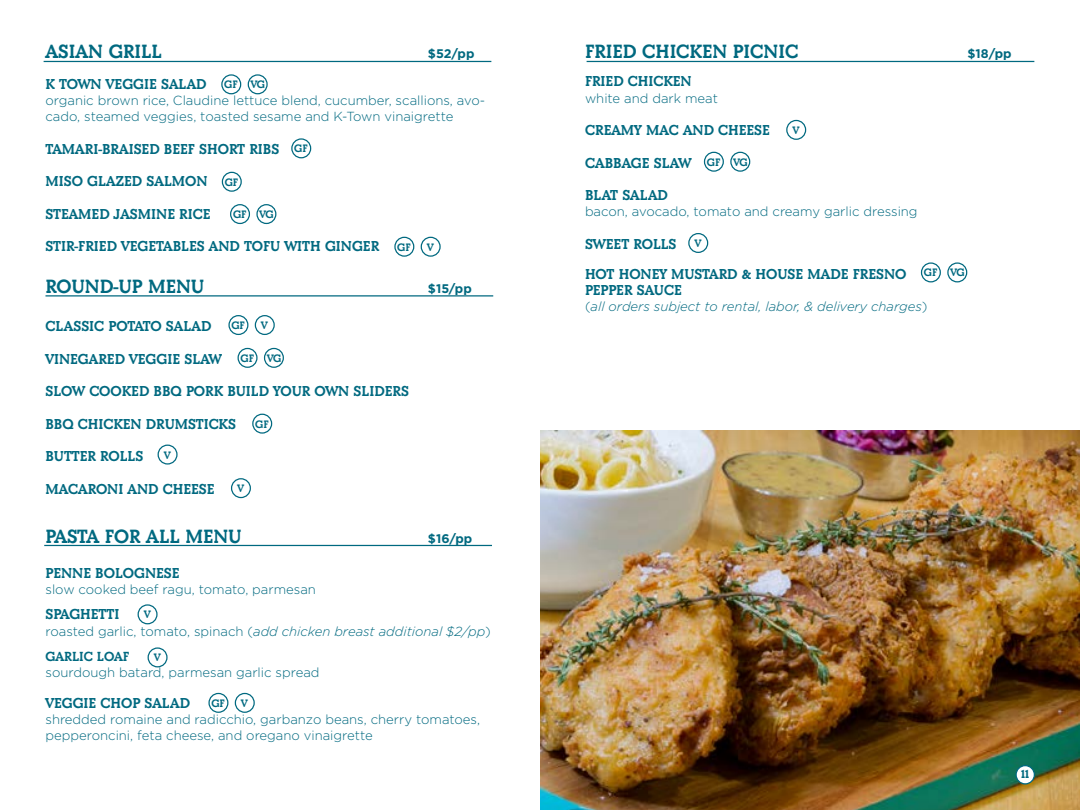
<style>
.page{position:relative;width:1080px;height:810px;background:#fff}
.page>*{position:absolute;margin:0;border:0;box-sizing:border-box;transform-origin:0 0}
.t1{font:20px "Beton Bld";color:#006980}
.t2{font:15px/32.5px "Beton Bld";color:#006980}
.t3{font:13.75px "Beton Bld";color:#006980}
.t4{font:300 13.12px/16.2px "Gotham HTF";color:#006980}
.t5{font:italic 300 13.12px "Gotham HTF";color:#006980}
.t6{font:700 12.5px "Gotham HTF";color:#006980}
.t7{font:11.25px "Beton Bld";color:#006980}
.s1{font-style:normal}
</style>
<div class="page">
<hr style="left:44px;top:61px;width:447px;height:1px;background:#006980">
<hr style="left:45px;top:295px;width:448px;height:2px;background:#006980">
<hr style="left:44px;top:545px;width:448px;height:1px;background:#006980">
<hr style="left:587px;top:61px;width:447px;height:1px;background:#006980">
<img style="left:540px;top:430px;width:540px;height:380px">
<div style="left:1016px;top:766px;width:18px;height:18px;background:#fff;border-radius:50%"></div>
<div style="left:1015px;top:765px;width:20px;height:20px;border:1px solid #006980;border-radius:50%"></div>
<div style="left:786px;top:120px;width:20px;height:20px;border:1px solid #006980;border-radius:50%"></div>
<div style="left:688px;top:233px;width:20px;height:20px;border:1px solid #006980;border-radius:50%"></div>
<div style="left:158px;top:445px;width:20px;height:20px;border:1px solid #006980;border-radius:50%"></div>
<div style="left:231px;top:478px;width:20px;height:20px;border:1px solid #006980;border-radius:50%"></div>
<div style="left:148px;top:647px;width:20px;height:20px;border:1px solid #006980;border-radius:50%"></div>
<div style="left:138px;top:604px;width:20px;height:20px;border:1px solid #006980;border-radius:50%"></div>
<div style="left:221px;top:74px;width:20px;height:20px;border:1px solid #006980;border-radius:50%"></div>
<div style="left:230px;top:204px;width:20px;height:20px;border:1px solid #006980;border-radius:50%"></div>
<div style="left:704px;top:152px;width:20px;height:20px;border:1px solid #006980;border-radius:50%"></div>
<div style="left:921px;top:262px;width:20px;height:20px;border:1px solid #006980;border-radius:50%"></div>
<div style="left:238px;top:348px;width:20px;height:20px;border:1px solid #006980;border-radius:50%"></div>
<div style="left:291px;top:138px;width:20px;height:20px;border:1px solid #006980;border-radius:50%"></div>
<div style="left:222px;top:172px;width:20px;height:20px;border:1px solid #006980;border-radius:50%"></div>
<div style="left:248px;top:74px;width:20px;height:20px;border:1px solid #006980;border-radius:50%"></div>
<div style="left:256px;top:204px;width:20px;height:20px;border:1px solid #006980;border-radius:50%"></div>
<div style="left:730px;top:152px;width:20px;height:20px;border:1px solid #006980;border-radius:50%"></div>
<div style="left:947px;top:262px;width:20px;height:20px;border:1px solid #006980;border-radius:50%"></div>
<div style="left:264px;top:348px;width:20px;height:20px;border:1px solid #006980;border-radius:50%"></div>
<div style="left:394px;top:237px;width:20px;height:20px;border:1px solid #006980;border-radius:50%"></div>
<div style="left:228px;top:315px;width:20px;height:20px;border:1px solid #006980;border-radius:50%"></div>
<div style="left:208px;top:693px;width:20px;height:20px;border:1px solid #006980;border-radius:50%"></div>
<div style="left:252px;top:414px;width:20px;height:20px;border:1px solid #006980;border-radius:50%"></div>
<div style="left:421px;top:237px;width:20px;height:20px;border:1px solid #006980;border-radius:50%"></div>
<div style="left:255px;top:315px;width:20px;height:20px;border:1px solid #006980;border-radius:50%"></div>
<div style="left:235px;top:693px;width:20px;height:20px;border:1px solid #006980;border-radius:50%"></div>
<h1 class="t1" style="left:45px;top:38px;width:118px">ASIAN GRILL</h1>
<p class="t6" style="left:428px;top:47px;width:48px">$52/pp</p>
<p class="t2" style="left:45px;top:69px;width:163px">K TOWN VEGGIE SALAD</p>
<p class="t4" style="left:45px;top:92px;width:441px">organic brown rice, Claudine lettuce blend, cucumber, scallions, avo&shy;cado, steamed veggies, toasted sesame and K-Town vinaigrette</p>
<p class="t2" style="left:45px;top:134px;width:335px">TAMARI-BRAISED BEEF SHORT RIBS<br>MISO GLAZED SALMON<br>STEAMED JASMINE RICE<br>STIR-FRIED VEGETABLES AND TOFU WITH GINGER</p>
<h1 class="t1" style="left:45px;top:273px;width:160px">ROUND-UP MENU</h1>
<p class="t6" style="left:428px;top:281px;width:45px">$15/pp</p>
<p class="t2" style="left:45px;top:311px;width:365px">CLASSIC POTATO SALAD<br>VINEGARED VEGGIE SLAW<br>SLOW COOKED BBQ PORK BUILD YOUR OWN SLIDERS<br>BBQ CHICKEN DRUMSTICKS<br>BUTTER ROLLS<br>MACARONI AND CHEESE</p>
<h1 class="t1" style="left:45px;top:523px;width:198px">PASTA FOR ALL MENU</h1>
<p class="t6" style="left:428px;top:531px;width:46px">$16/pp</p>
<p class="t2" style="left:45px;top:558px;width:136px">PENNE BOLOGNESE</p>
<p class="t4" style="left:45px;top:582px;width:272px">slow cooked beef ragu, tomato, parmesan</p>
<p class="t2" style="left:45px;top:599px;width:75px">SPAGHETTI</p>
<p class="t5" style="left:45px;top:624px;width:447px"><span class="s1">roasted garlic, tomato, spinach (</span>add chicken breast additional $2/pp<span class="s1">)</span></p>
<p class="t3" style="left:45px;top:647px;width:85px">GARLIC LOAF</p>
<p class="t4" style="left:45px;top:664px;width:276px">sourdough batard, parmesan garlic spread</p>
<p class="t2" style="left:45px;top:688px;width:146px">VEGGIE CHOP SALAD</p>
<p class="t4" style="left:45px;top:711px;width:436px">shredded romaine and radicchio, garbanzo beans, cherry tomatoes, pepperoncini, feta cheese, and oregano vinaigrette</p>
<p class="t7" style="left:224px;top:77px;width:15px">GF</p>
<p class="t7" style="left:251px;top:77px;width:16px">VG</p>
<p class="t7" style="left:294px;top:141px;width:15px">GF</p>
<p class="t7" style="left:225px;top:174px;width:15px">GF</p>
<p class="t7" style="left:233px;top:207px;width:15px">GF</p>
<p class="t7" style="left:260px;top:207px;width:16px">VG</p>
<p class="t7" style="left:397px;top:239px;width:15px">GF</p>
<p class="t7" style="left:427px;top:239px;width:8px">V</p>
<p class="t7" style="left:231px;top:318px;width:15px">GF</p>
<p class="t7" style="left:261px;top:318px;width:8px">V</p>
<p class="t7" style="left:241px;top:351px;width:15px">GF</p>
<p class="t7" style="left:267px;top:351px;width:16px">VG</p>
<p class="t7" style="left:255px;top:416px;width:15px">GF</p>
<p class="t7" style="left:164px;top:447px;width:8px">V</p>
<p class="t7" style="left:238px;top:481px;width:8px">V</p>
<p class="t7" style="left:144px;top:607px;width:8px">V</p>
<p class="t7" style="left:154px;top:650px;width:8px">V</p>
<p class="t7" style="left:211px;top:696px;width:15px">GF</p>
<p class="t7" style="left:241px;top:696px;width:8px">V</p>
<h1 class="t1" style="left:585px;top:38px;width:215px">FRIED CHICKEN PICNIC</h1>
<p class="t6" style="left:968px;top:47px;width:46px">$18/pp</p>
<p class="t2" style="left:585px;top:66px;width:108px">FRIED CHICKEN</p>
<p class="t4" style="left:585px;top:90px;width:135px">white and dark meat</p>
<p class="t2" style="left:585px;top:115px;width:187px">CREAMY MAC AND CHEESE<br>CABBAGE SLAW<br>BLAT SALAD</p>
<p class="t4" style="left:585px;top:204px;width:334px">bacon, avocado, tomato and creamy garlic dressing</p>
<p class="t2" style="left:585px;top:230px;width:323px;line-height:29.9px">SWEET ROLLS<br>HOT HONEY MUSTARD &amp; HOUSE MADE FRESNO</p>
<p class="t2" style="left:585px;top:275px;width:98px">PEPPER SAUCE</p>
<p class="t5" style="left:585px;top:300px;width:344px"><span class="s1">(</span>all orders subject to rental, labor, &amp; delivery charges<span class="s1">)</span></p>
<p class="t7" style="left:793px;top:123px;width:8px">V</p>
<p class="t7" style="left:707px;top:154px;width:15px">GF</p>
<p class="t7" style="left:733px;top:154px;width:16px">VG</p>
<p class="t7" style="left:695px;top:236px;width:8px">V</p>
<p class="t7" style="left:924px;top:265px;width:15px">GF</p>
<p class="t7" style="left:950px;top:265px;width:16px">VG</p>
<p class="t3" style="left:1021px;top:765px;width:10px">11</p>
</div>
